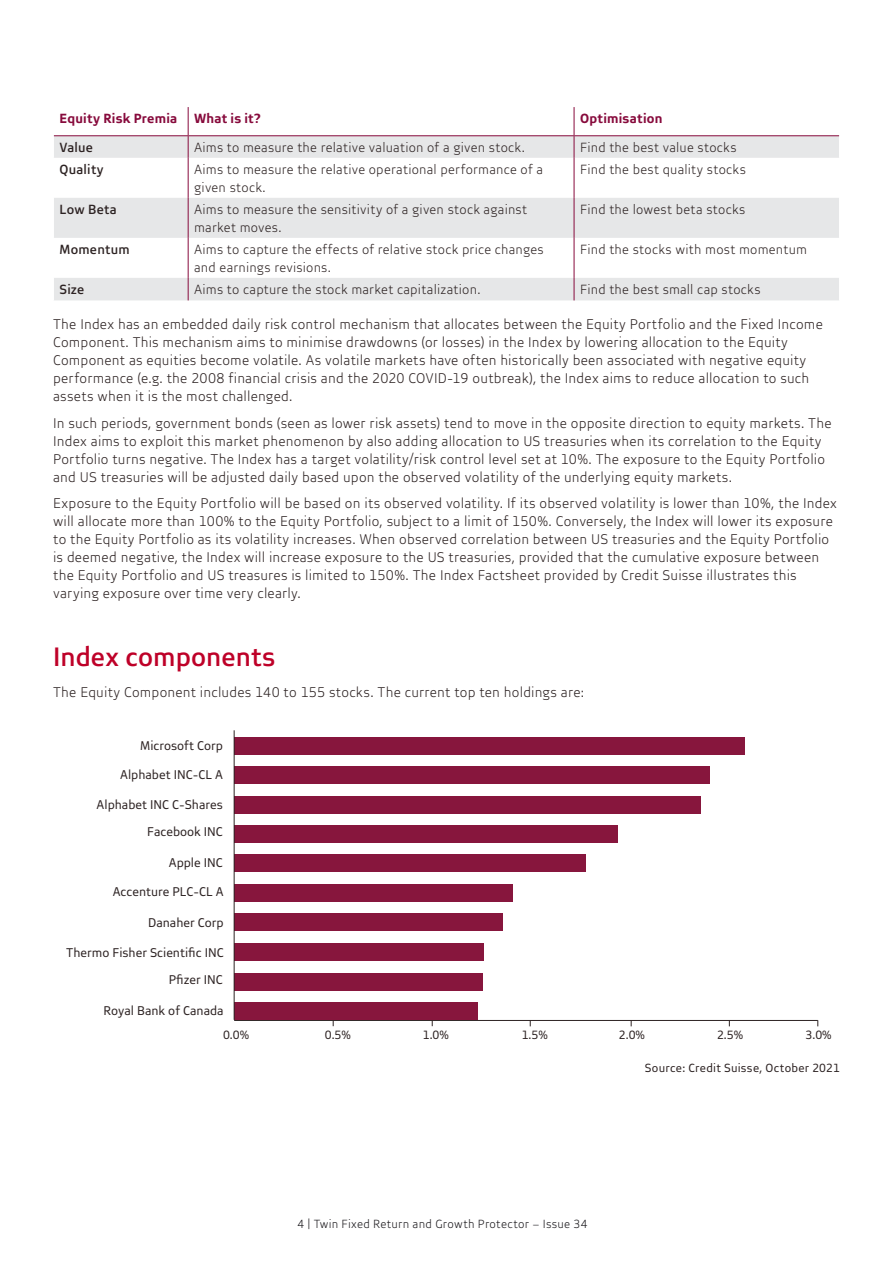
<style>
.page{position:relative;width:893px;height:1263px;background:#fff}
.page>*{position:absolute;margin:0;border:0;box-sizing:border-box;transform-origin:0 0}
.t1{font:500 27px "Brave Sans";letter-spacing:.005em;color:#be0028}
.t2{font:300 14.25px/18px "Brave Sans";letter-spacing:.015em;color:#2d2323}
.t3{font:300 13.5px/18px "Brave Sans";letter-spacing:.02em;color:#2d2323}
.t4{font:700 13.5px "Brave Sans";letter-spacing:.02em;color:#870a3c}
.t5{font:500 13.5px "Brave Sans";letter-spacing:.02em;color:#2d2323}
.t6{font:12.9px "Brave Sans";color:#2d2323}
.t7{font:12.15px "Brave Sans";color:#2d2323}
.t8{font:300 12px "Brave Sans";letter-spacing:.025em;color:#1b191d}
.t9{font:12px "Brave Sans";letter-spacing:.02em;color:#2d2323}
</style>
<div class="page">
<svg style="left:54px;top:136px;width:785px;height:164px;fill:#e6e7e8"></svg>
<hr style="left:54px;top:135px;width:134px;height:1px;background:#870a3c">
<hr style="left:188px;top:135px;width:386px;height:1px;background:#870a3c">
<hr style="left:574px;top:135px;width:265px;height:1px;background:#870a3c">
<svg style="left:188px;top:107px;width:1px;height:51px"></svg>
<svg style="left:574px;top:107px;width:1px;height:51px"></svg>
<hr style="left:188px;top:158px;width:1px;height:40px;background:#870a3c">
<hr style="left:574px;top:158px;width:1px;height:40px;background:#870a3c">
<hr style="left:188px;top:198px;width:1px;height:40px;background:#870a3c">
<hr style="left:574px;top:198px;width:1px;height:40px;background:#870a3c">
<hr style="left:188px;top:238px;width:1px;height:40px;background:#870a3c">
<hr style="left:574px;top:238px;width:1px;height:40px;background:#870a3c">
<svg style="left:188px;top:278px;width:1px;height:22px"></svg>
<svg style="left:574px;top:278px;width:1px;height:22px"></svg>
<hr style="left:234px;top:1020px;width:584px;height:1px;background:#2d2323">
<div style="left:234px;top:737px;width:511px;height:17px;background:#87163d"></div>
<div style="left:234px;top:766px;width:476px;height:18px;background:#87163d"></div>
<div style="left:234px;top:796px;width:467px;height:17px;background:#87163d"></div>
<div style="left:234px;top:825px;width:383px;height:18px;background:#87163d"></div>
<div style="left:234px;top:854px;width:352px;height:18px;background:#87163d"></div>
<div style="left:234px;top:884px;width:279px;height:18px;background:#87163d"></div>
<div style="left:234px;top:913px;width:269px;height:18px;background:#87163d"></div>
<div style="left:234px;top:943px;width:250px;height:18px;background:#87163d"></div>
<div style="left:234px;top:973px;width:248px;height:17px;background:#87163d"></div>
<div style="left:234px;top:1002px;width:244px;height:18px;background:#87163d"></div>
<hr style="left:234px;top:730px;width:1px;height:290px;background:#2d2323">
<p class="t4" style="left:60px;top:110px;width:119px">Equity Risk Premia</p>
<p class="t4" style="left:194px;top:110px;width:68px">What is it?</p>
<p class="t4" style="left:580px;top:110px;width:84px">Optimisation</p>
<p class="t5" style="left:60px;top:139px;width:35px">Value</p>
<p class="t3" style="left:194px;top:138px;width:332px">Aims to measure the relative valuation of a given stock.</p>
<p class="t3" style="left:580px;top:138px;width:158px">Find the best value stocks</p>
<p class="t5" style="left:60px;top:161px;width:46px">Quality</p>
<p class="t3" style="left:194px;top:160px;width:350px">Aims to measure the relative operational performance of a given stock.</p>
<p class="t3" style="left:580px;top:160px;width:167px">Find the best quality stocks</p>
<p class="t5" style="left:60px;top:201px;width:59px">Low Beta</p>
<p class="t3" style="left:194px;top:200px;width:334px">Aims to measure the sensitivity of a given stock against market moves.</p>
<p class="t3" style="left:580px;top:200px;width:167px">Find the lowest beta stocks</p>
<p class="t5" style="left:60px;top:241px;width:72px">Momentum</p>
<p class="t3" style="left:194px;top:240px;width:351px">Aims to capture the effects of relative stock price changes and earnings revisions.</p>
<p class="t3" style="left:580px;top:240px;width:228px">Find the stocks with most momentum</p>
<p class="t5" style="left:60px;top:281px;width:26px">Size</p>
<p class="t3" style="left:194px;top:280px;width:288px">Aims to capture the stock market capitalization.</p>
<p class="t3" style="left:580px;top:280px;width:182px">Find the best small cap stocks</p>
<p class="t2" style="left:53px;top:315px;width:771px">The Index has an embedded daily risk control mechanism that allocates between the Equity Portfolio and the Fixed Income Component. This mechanism aims to minimise drawdowns (or losses) in the Index by lowering allocation to the Equity Component as equities become volatile. As volatile markets have often historically been associated with negative equity performance (e.g. the 2008 financial crisis and the 2020 COVID-19 outbreak), the Index aims to reduce allocation to such assets when it is the most challenged.</p>
<p class="t2" style="left:53px;top:414px;width:780px">In such periods, government bonds (seen as lower risk assets) tend to move in the opposite direction to equity markets. The Index aims to exploit this market phenomenon by also adding allocation to US treasuries when its correlation to the Equity Portfolio turns negative. The Index has a target volatility/risk control level set at 10%. The exposure to the Equity Portfolio and US treasuries will be adjusted daily based upon the observed volatility of the underlying equity markets.</p>
<p class="t2" style="left:53px;top:494px;width:785px">Exposure to the Equity Portfolio will be based on its observed volatility. If its observed volatility is lower than 10%, the Index will allocate more than 100% to the Equity Portfolio, subject to a limit of 150%. Conversely, the Index will lower its exposure to the Equity Portfolio as its volatility increases. When observed correlation between US treasuries and the Equity Portfolio is deemed negative, the Index will increase exposure to the US treasuries, provided that the cumulative exposure between the Equity Portfolio and US treasures is limited to 150%. The Index Factsheet provided by Credit Suisse illustrates this varying exposure over time very clearly.</p>
<h1 class="t1" style="left:53px;top:640px;width:224px">Index components</h1>
<p class="t2" style="left:53px;top:683px;width:532px">The Equity Component includes 140 to 155 stocks. The current top ten holdings are:</p>
<p class="t6" style="left:140px;top:738px;width:84px">Microsoft Corp</p>
<p class="t6" style="left:120px;top:767px;width:104px">Alphabet INC-CL A</p>
<p class="t6" style="left:97px;top:797px;width:128px">Alphabet INC C-Shares</p>
<p class="t6" style="left:147px;top:824px;width:77px">Facebook INC</p>
<p class="t6" style="left:169px;top:854px;width:55px">Apple INC</p>
<p class="t6" style="left:113px;top:883px;width:112px">Accenture PLC-CL A</p>
<p class="t6" style="left:148px;top:914px;width:77px">Danaher Corp</p>
<p class="t6" style="left:66px;top:945px;width:159px">Thermo Fisher Scientific INC</p>
<p class="t6" style="left:169px;top:972px;width:56px">Pfizer INC</p>
<p class="t6" style="left:104px;top:1003px;width:122px">Royal Bank of Canada</p>
<p class="t7" style="left:223px;top:1028px;width:28px">0.0%</p>
<p class="t7" style="left:325px;top:1028px;width:28px">0.5%</p>
<p class="t7" style="left:423px;top:1028px;width:28px">1.0%</p>
<p class="t7" style="left:522px;top:1028px;width:28px">1.5%</p>
<p class="t7" style="left:619px;top:1028px;width:28px">2.0%</p>
<p class="t7" style="left:717px;top:1028px;width:28px">2.5%</p>
<p class="t7" style="left:805px;top:1028px;width:28px">3.0%</p>
<p class="t8" style="left:297px;top:1216px;width:292px">4 | Twin Fixed Return and Growth Protector – Issue 34</p>
<p class="t9" style="left:645px;top:1061px;width:196px">Source: Credit Suisse, October 2021</p>
</div>
